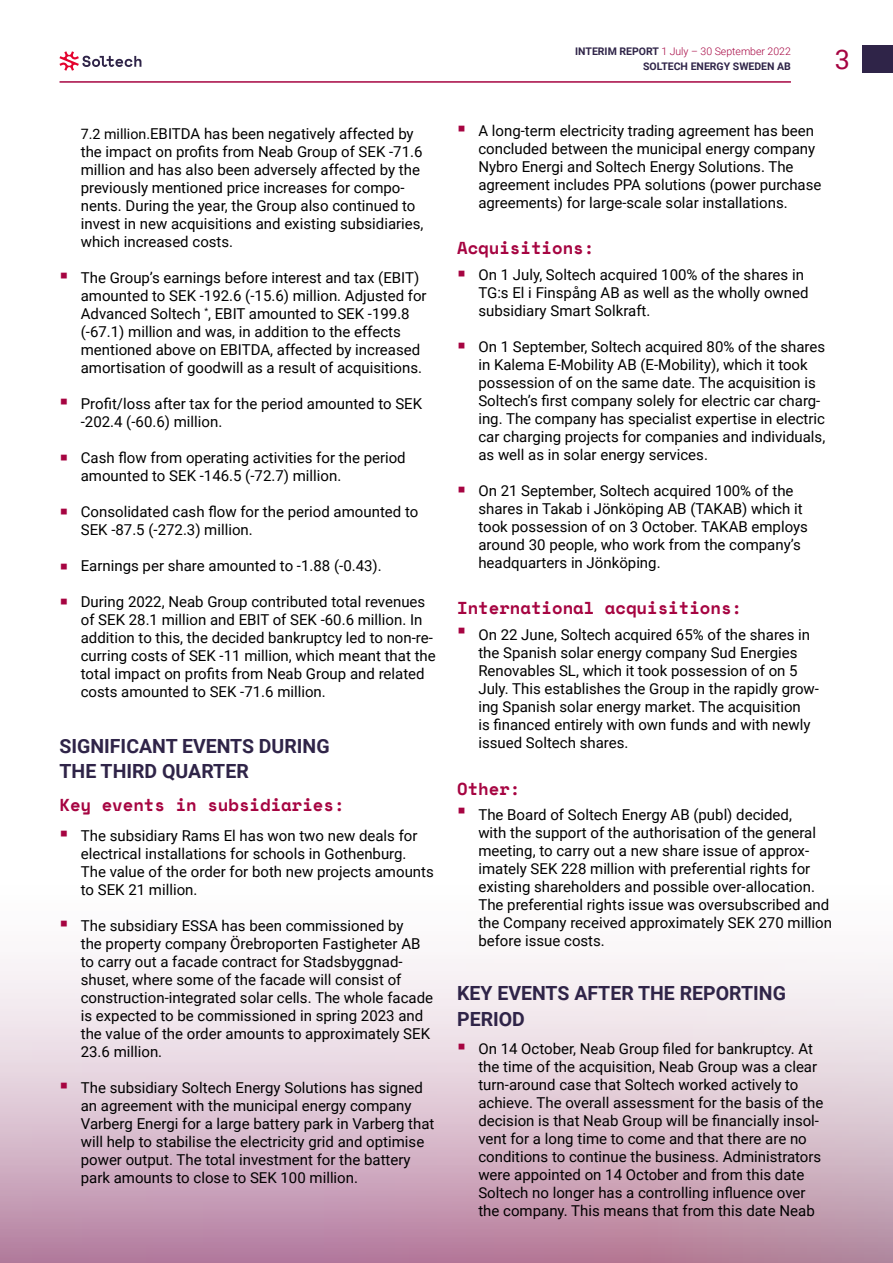
<style>
.page{position:relative;width:893px;height:1263px;background:#fff}
.page>*{position:absolute;margin:0;border:0;box-sizing:border-box;transform-origin:0 0}
.t1{font:27px "Roboto";color:#a60441}
.t2{font:900 25.5px/55.1px "Arial";color:#a60441;text-align:justify}
.t3{font:700 19.5px/25.5px "Roboto";color:#2f2448}
.t4{font:700 17.25px "Space Mono";color:#a60441}
.t5{font:15px/18px "Roboto";color:#000}
.t6{font:700 10.5px/15px "Roboto";color:#2f2448;text-align:right}
.s1{font-size:14.25px}
.s2{font-weight:300;color:#a60441}
</style>
<div class="page">
<svg style="left:0;top:959px;width:893px;height:304px;background:#dbc1d0"></svg>
<div style="left:863px;top:45px;width:30px;height:28px;background:#2f2448"></div>
<svg style="left:60px;top:51px;width:81px;height:20px"></svg>
<hr style="left:60px;top:81px;width:731px;height:2px;background:#a60441">
<h2 class="t2" style="left:60px;top:247px;width:11px">▪</h2>
<h2 class="t2" style="left:60px;top:373px;width:11px">▪ ▪ ▪ ▪</h2>
<h2 class="t2" style="left:60px;top:572px;width:11px">▪</h2>
<p class="t5" style="left:81px;top:124px;width:344px"><span class="s1">7.2 million.</span>EBITDA has been negatively affected by the impact on profits from Neab Group of SEK -71.6 million and has also been adversely affected by the previously mentioned price increases for compo&shy;nents. During the year, the Group also continued to invest in new acquisitions and existing subsidiaries, which increased costs.</p>
<p class="t5" style="left:81px;top:268px;width:347px">The Group’s earnings before interest and tax (EBIT) amounted to SEK -192.6 (-15.6) million. Adjusted for Advanced Soltech <sup>*</sup>, EBIT amounted to SEK -199.8 (-67.1) million and was, in addition to the effects mentioned above on EBITDA, affected by increased amortisation of goodwill as a result of acquisitions.</p>
<p class="t5" style="left:81px;top:394px;width:343px">Profit/loss after tax for the period amounted to SEK -202.4 (-60.6) million.</p>
<p class="t5" style="left:81px;top:448px;width:326px">Cash flow from operating activities for the period amounted to SEK -146.5 (-72.7) million.</p>
<p class="t5" style="left:81px;top:502px;width:339px">Consolidated cash flow for the period amounted to<br>SEK -87.5 (-272.3) million.</p>
<p class="t5" style="left:81px;top:556px;width:302px">Earnings per share amounted to -1.88 (-0.43).</p>
<p class="t5" style="left:81px;top:592px;width:356px">During 2022, Neab Group contributed total revenues of SEK 28.1 million and EBIT of SEK -60.6 million. In addition to this, the decided bankruptcy led to non-re&shy;curring costs of SEK -11 million, which meant that the total impact on profits from Neab Group and related costs amounted to SEK -71.6 million.</p>
<h3 class="t3" style="left:60px;top:732px;width:272px">SIGNIFICANT EVENTS DURING<br>THE THIRD QUARTER</h3>
<p class="t4" style="left:60px;top:791px;width:287px">Key events in subsidiaries:</p>
<h2 class="t2" style="left:60px;top:805px;width:11px">▪</h2>
<h2 class="t2" style="left:60px;top:895px;width:11px">▪</h2>
<h2 class="t2" style="left:60px;top:1057px;width:11px">▪</h2>
<p class="t5" style="left:81px;top:826px;width:355px">The subsidiary Rams El has won two new deals for electrical installations for schools in Gothenburg.<br>The value of the order for both new projects amounts to SEK 21 million.</p>
<p class="t5" style="left:81px;top:916px;width:354px">The subsidiary ESSA has been commissioned by<br>the property company Örebroporten Fastigheter AB to carry out a facade contract for Stadsbyggnad&shy;shuset, where some of the facade will consist of construction-integrated solar cells. The whole facade is expected to be commissioned in spring 2023 and the value of the order amounts to approximately SEK 23.6 million.</p>
<p class="t5" style="left:81px;top:1078px;width:355px">The subsidiary Soltech Energy Solutions has signed an agreement with the municipal energy company Varberg Energi for a large battery park in Varberg that will help to stabilise the electricity grid and optimise power output. The total investment for the battery park amounts to close to SEK 100 million.</p>
<p class="t6" style="left:575px;top:44px;width:217px">INTERIM REPORT <span class="s2">1 July – 30 September 2022<br></span>SOLTECH ENERGY SWEDEN AB</p>
<h1 class="t1" style="left:835px;top:41px;width:17px">3</h1>
<h2 class="t2" style="left:457px;top:99px;width:11px">▪</h2>
<p class="t5" style="left:478px;top:121px;width:345px">A long-term electricity trading agreement has been concluded between the municipal energy company Nybro Energi and Soltech Energy Solutions. The agreement includes PPA solutions (power purchase agreements) for large-scale solar installations.</p>
<p class="t4" style="left:457px;top:235px;width:139px">Acquisitions:</p>
<h2 class="t2" style="left:457px;top:245px;width:11px">▪</h2>
<h2 class="t2" style="left:457px;top:317px;width:11px">▪</h2>
<h2 class="t2" style="left:457px;top:461px;width:11px">▪</h2>
<p class="t5" style="left:478px;top:265px;width:332px">On 1 July, Soltech acquired 100% of the shares in<br>TG:s El i Finspång AB as well as the wholly owned subsidiary Smart Solkraft.</p>
<p class="t5" style="left:478px;top:337px;width:348px">On 1 September, Soltech acquired 80% of the shares in Kalema E-Mobility AB (E-Mobility), which it took possession of on the same date. The acquisition is Soltech’s first company solely for electric car charg&shy;ing. The company has specialist expertise in electric car charging projects for companies and individuals, as well as in solar energy services.</p>
<p class="t5" style="left:478px;top:481px;width:331px">On 21 September, Soltech acquired 100% of the shares in Takab i Jönköping AB (TAKAB) which it took possession of on 3 October. TAKAB employs around 30 people, who work from the company’s headquarters in Jönköping.</p>
<p class="t4" style="left:457px;top:594px;width:287px">International acquisitions:</p>
<h2 class="t2" style="left:457px;top:602px;width:11px">▪</h2>
<p class="t5" style="left:478px;top:625px;width:342px">On 22 June, Soltech acquired 65% of the shares in the Spanish solar energy company Sud Energies Renovables SL, which it took possession of on 5<br>July. This establishes the Group in the rapidly grow&shy;ing Spanish solar energy market. The acquisition<br>is financed entirely with own funds and with newly issued Soltech shares.</p>
<p class="t4" style="left:457px;top:775px;width:65px">Other:</p>
<h2 class="t2" style="left:457px;top:782px;width:11px">▪</h2>
<p class="t5" style="left:478px;top:805px;width:355px">The Board of Soltech Energy AB (publ) decided,<br>with the support of the authorisation of the general meeting, to carry out a new share issue of approx&shy;imately SEK 228 million with preferential rights for existing shareholders and possible over-allocation.<br>The preferential rights issue was oversubscribed and the Company received approximately SEK 270 million before issue costs.</p>
<h3 class="t3" style="left:457px;top:980px;width:330px">KEY EVENTS AFTER THE REPORTING<br>PERIOD</h3>
<h2 class="t2" style="left:457px;top:1017px;width:11px">▪</h2>
<p class="t5" style="left:478px;top:1039px;width:347px">On 14 October, Neab Group filed for bankruptcy. At the time of the acquisition, Neab Group was a clear turn-around case that Soltech worked actively to achieve. The overall assessment for the basis of the decision is that Neab Group will be financially insol&shy;vent for a long time to come and that there are no conditions to continue the business. Administrators were appointed on 14 October and from this date Soltech no longer has a controlling influence over the company. This means that from this date Neab</p>
</div>
